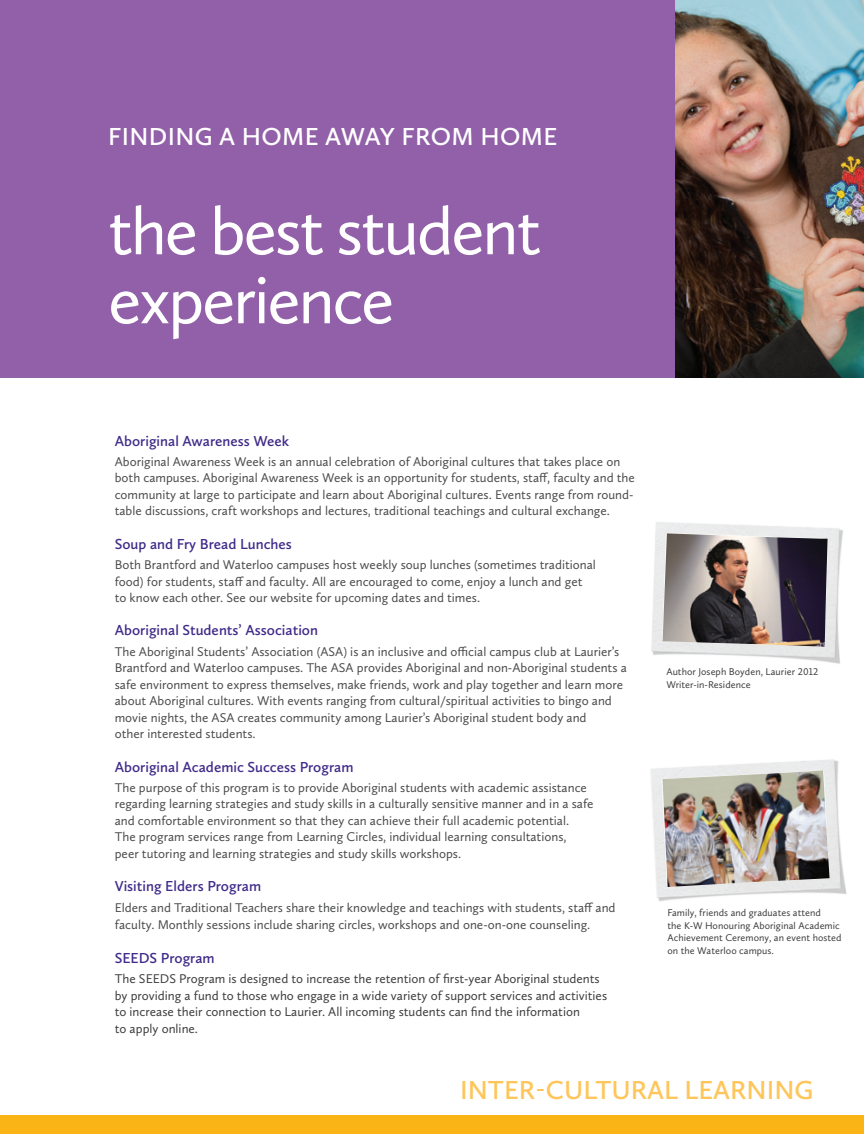
<style>
.page{position:relative;width:864px;height:1134px;background:#fff}
.page>*{position:absolute;margin:0;border:0;box-sizing:border-box;transform-origin:0 0}
.t1{font:69px/69px "Calluna Sans";letter-spacing:-.035em;color:#fff}
.t2{font:600 27px "Calluna Sans";color:#fec65a}
.t3{font:600 25.5px "Calluna Sans";letter-spacing:.015em;color:#fff}
.events_subheading{font:600 15px "Calluna Sans";color:#402b89}
.body_-_last_paragrap{font:13.2px/16.5px "Calluna Sans";color:#4b4c4d}
.body_-_last_paragrap-2{font:13.2px/16.5px "Calluna Sans";color:#3e3e3f}
.NEW_body_copy__grey{font:10.2px/12.8px "Calluna Sans";letter-spacing:.005em;color:#3e3e3f}
</style>
<div class="page">
<div style="left:0;top:0;width:864px;height:378px;background:#9260a8"></div>
<img style="left:675px;top:0;width:189px;height:378px">
<div style="left:0;top:1115px;width:864px;height:19px;background:#fbb416"></div>
<img style="left:651px;top:522px;width:192px;height:142px">
<img style="left:663px;top:533px;width:165px;height:114px">
<img style="left:650px;top:759px;width:197px;height:142px">
<img style="left:663px;top:770px;width:167px;height:117px">
<p class="t3" style="left:108px;top:121px;width:451px">FINDING A HOME AWAY FROM HOME</p>
<p class="t1" style="left:108px;top:196px;width:435px">the best student experience</p>
<p class="events_subheading" style="left:115px;top:431px;width:176px">Aboriginal Awareness Week</p>
<p class="body_-_last_paragrap" style="left:115px;top:453px;width:522px">Aboriginal Awareness Week is an annual celebration of Aboriginal cultures that takes place on both campuses. Aboriginal Awareness Week is an opportunity for students, staff, faculty and the community at large to participate and learn about Aboriginal cultures. Events range from round&shy;table discussions, craft workshops and lectures, traditional teachings and cultural exchange.</p>
<p class="events_subheading" style="left:115px;top:535px;width:179px">Soup and Fry Bread Lunches</p>
<p class="body_-_last_paragrap" style="left:115px;top:556px;width:483px">Both Brantford and Waterloo campuses host weekly soup lunches (sometimes traditional food) for students, staff and faculty. All are encouraged to come, enjoy a lunch and get to know each other. See our website for upcoming dates and times.</p>
<p class="events_subheading" style="left:115px;top:621px;width:205px">Aboriginal Students’ Association</p>
<p class="body_-_last_paragrap" style="left:115px;top:643px;width:514px">The Aboriginal Students’ Association (ASA) is an inclusive and official campus club at Laurier’s Brantford and Waterloo campuses. The ASA provides Aboriginal and non-Aboriginal students a safe environment to express themselves, make friends, work and play together and learn more about Aboriginal cultures. With events ranging from cultural/spiritual activities to bingo and movie nights, the ASA creates community among Laurier’s Aboriginal student body and<br>other interested students.</p>
<p class="events_subheading" style="left:115px;top:757px;width:240px">Aboriginal Academic Success Program</p>
<p class="body_-_last_paragrap" style="left:115px;top:779px;width:480px">The purpose of this program is to provide Aboriginal students with academic assistance regarding learning strategies and study skills in a culturally sensitive manner and in a safe and comfortable environment so that they can achieve their full academic potential.<br>The program services range from Learning Circles, individual learning consultations, peer tutoring and learning strategies and study skills workshops.</p>
<p class="events_subheading" style="left:115px;top:877px;width:148px">Visiting Elders Program</p>
<p class="body_-_last_paragrap" style="left:115px;top:898px;width:502px;line-height:17.2px">Elders and Traditional Teachers share their knowledge and teachings with students, staff and faculty. Monthly sessions include sharing circles, workshops and one-on-one counseling.</p>
<p class="events_subheading" style="left:115px;top:949px;width:102px">SEEDS Program</p>
<p class="body_-_last_paragrap-2" style="left:115px;top:971px;width:494px">The SEEDS Program is designed to increase the retention of first-year Aboriginal students by providing a fund to those who engage in a wide variety of support services and activities to increase their connection to Laurier. All incoming students can find the information<br>to apply online.</p>
<p class="NEW_body_copy__grey" style="left:666px;top:665px;width:154px">Author Joseph Boyden, Laurier 2012<br>Writer-in-Residence</p>
<p class="NEW_body_copy__grey" style="left:667px;top:906px;width:176px">Family, friends and graduates attend<br>the K-W Honouring Aboriginal Academic Achievement Ceremony, an event hosted on the Waterloo campus.</p>
<p class="t2" style="left:460px;top:1074px;width:355px">INTER-CULTURAL LEARNING</p>
</div>
